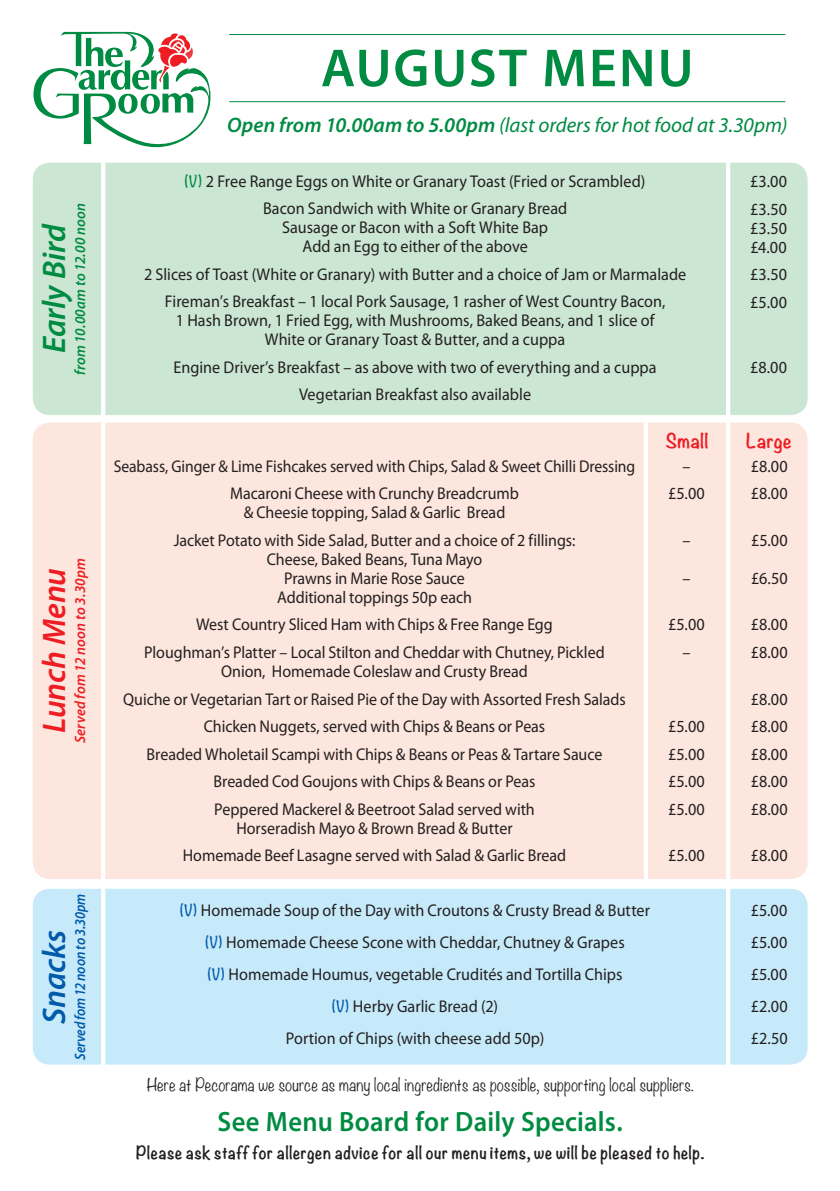
<style>
.page{position:relative;width:840px;height:1191px;background:#fff}
.page>*{position:absolute;margin:0;border:0;box-sizing:border-box;transform-origin:0 0}
.t1{font:600 54px "Myriad Pro";letter-spacing:.035em;color:#008b43}
.t2{font:italic 600 32.6px "Myriad Pro";letter-spacing:-.005em;color:#ee1d23}
.t3{font:italic 600 32.6px "Myriad Pro";color:#008b43}
.t4{font:italic 600 32.6px "Myriad Pro";letter-spacing:-.005em;color:#015aaa}
.t5{font:600 28px "Myriad Pro";letter-spacing:.01em;color:#008b43;scale:.95 1}
.t6{font:italic 21px "Myriad Pro";letter-spacing:-.005em;color:#008b43}
.t7{font:700 18px "Noteworthy";letter-spacing:.015em;color:#ee1d23}
.MAIN_TEXT_SMALLER{font:17px/19px "Myriad Pro";color:#231f20;text-align:center;scale:.95 1}
.MAIN_TEXT_SMALLER-2{font:17px/19px "Myriad Pro";color:#231f20;text-align:center;scale:.94 1}
.MAIN_TEXT_SMALLER-3{font:17px "Myriad Pro";color:#231f20;scale:.92 1}
.MAIN_TEXT_SMALLER-4{font:300 16px "Noteworthy";letter-spacing:.01em;color:#231f20;scale:.95 1}
.t8{font:700 16px "Noteworthy";letter-spacing:.035em;color:#231f20;scale:.95 1}
.t9{font:italic 600 15px "Myriad Pro";letter-spacing:.015em;color:#ee1d23;scale:.96 1}
.t10{font:italic 600 15px "Myriad Pro";letter-spacing:-.005em;color:#015aaa;scale:.9 1}
.t11{font:italic 600 15px "Myriad Pro";letter-spacing:.015em;color:#008b43;scale:.96 1}
.s1{font-weight:600}
.s2{font-family:"Noteworthy";font-weight:700;font-size:14px;color:#008b43}
.s3{font-family:"Noteworthy";font-weight:700;font-size:14px;color:#015aaa}
</style>
<div class="page">
<div style="left:33px;top:163px;width:774px;height:252px;background:#cbe6d3;border-radius:17px"></div>
<div style="left:33px;top:422px;width:774px;height:457px;background:#fce6dd;border-radius:17px"></div>
<div style="left:33px;top:888px;width:774px;height:176px;background:#c6eafa;border-radius:17px"></div>
<hr style="left:101px;top:151px;width:4px;height:950px;background:#fff">
<svg style="left:725px;top:162px;width:4px;height:903px;fill:#fff"></svg>
<svg style="left:643px;top:422px;width:4px;height:457px;fill:#fff"></svg>
<svg style="left:33px;top:31px;width:178px;height:117px"></svg>
<hr style="left:229px;top:34px;width:555px;height:1px;background:#008b43">
<hr style="left:229px;top:101px;width:555px;height:1px;background:#008b43">
<p class="t11" style="left:71px;top:375px;width:181px;rotate:-90deg">from 10.00am to 12.00 noon</p>
<p class="t3" style="left:34px;top:353px;width:131px;rotate:-90deg">Early Bird</p>
<p class="t2" style="left:34px;top:733px;width:167px;rotate:-90deg">Lunch Menu</p>
<p class="t9" style="left:71px;top:743px;width:195px;rotate:-90deg">Served fom 12 noon to 3.30pm</p>
<p class="t4" style="left:34px;top:1023px;width:96px;rotate:-90deg">Snacks</p>
<p class="t10" style="left:71px;top:1060px;width:186px;rotate:-90deg">Served fom 12 noon to 3.30pm</p>
<p class="t1" style="left:321px;top:34px;width:374px">AUGUST MENU</p>
<p class="t6" style="left:227px;top:112px;width:561px"><span class="s1">Open from 10.00am to 5.00pm</span> (last orders for hot food at 3.30pm)</p>
<p class="MAIN_TEXT_SMALLER" style="left:185px;top:171px;width:486px"><span class="s2">(V)</span> 2 Free Range Eggs on White or Granary Toast (Fried or Scrambled)</p>
<p class="MAIN_TEXT_SMALLER" style="left:263px;top:199px;width:321px">Bacon Sandwich with White or Granary Bread<br>Sausage or Bacon with a Soft White Bap<br>Add an Egg to either of the above</p>
<p class="MAIN_TEXT_SMALLER" style="left:144px;top:264px;width:572px">2 Slices of Toast (White or Granary) with Butter and a choice of Jam or Marmalade</p>
<p class="MAIN_TEXT_SMALLER" style="left:165px;top:292px;width:528px">Fireman’s Breakfast – 1 local Pork Sausage, 1 rasher of West Country Bacon,<br>1 Hash Brown, 1 Fried Egg, with Mushrooms, Baked Beans, and 1 slice of<br>White or Granary Toast &amp; Butter, and a cuppa</p>
<p class="MAIN_TEXT_SMALLER" style="left:173px;top:357px;width:510px">Engine Driver’s Breakfast – as above with two of everything and a cuppa</p>
<p class="MAIN_TEXT_SMALLER" style="left:299px;top:385px;width:245px">Vegetarian Breakfast also available</p>
<p class="MAIN_TEXT_SMALLER" style="left:749px;top:172px;width:40px">£3.00</p>
<p class="MAIN_TEXT_SMALLER" style="left:749px;top:199px;width:40px;text-align:justify">£3.50 £3.50 £4.00</p>
<p class="MAIN_TEXT_SMALLER" style="left:749px;top:265px;width:40px">£3.50</p>
<p class="MAIN_TEXT_SMALLER" style="left:749px;top:292px;width:40px">£5.00</p>
<p class="MAIN_TEXT_SMALLER" style="left:749px;top:358px;width:40px">£8.00</p>
<p class="MAIN_TEXT_SMALLER-3" style="left:114px;top:456px;width:568px">Seabass, Ginger &amp; Lime Fishcakes served with Chips, Salad &amp; Sweet Chilli Dressing</p>
<p class="MAIN_TEXT_SMALLER-2" style="left:230px;top:484px;width:308px">Macaroni Cheese with Crunchy Breadcrumb &amp; Cheesie topping, Salad &amp; Garlic Bread</p>
<p class="MAIN_TEXT_SMALLER-2" style="left:174px;top:530px;width:428px">Jacket Potato with Side Salad, Butter and a choice of 2 fillings:<br>Cheese, Baked Beans, Tuna Mayo<br>Prawns in Marie Rose Sauce<br>Additional toppings 50p each</p>
<p class="MAIN_TEXT_SMALLER-2" style="left:196px;top:615px;width:381px">West Country Sliced Ham with Chips &amp; Free Range Egg</p>
<p class="MAIN_TEXT_SMALLER-2" style="left:144px;top:642px;width:491px">Ploughman’s Platter – Local Stilton and Cheddar with Chutney, Pickled<br>Onion, Homemade Coleslaw and Crusty Bread</p>
<p class="MAIN_TEXT_SMALLER-2" style="left:123px;top:689px;width:535px">Quiche or Vegetarian Tart or Raised Pie of the Day with Assorted Fresh Salads</p>
<p class="MAIN_TEXT_SMALLER-2" style="left:204px;top:716px;width:364px">Chicken Nuggets, served with Chips &amp; Beans or Peas</p>
<p class="MAIN_TEXT_SMALLER-2" style="left:146px;top:744px;width:486px">Breaded Wholetail Scampi with Chips &amp; Beans or Peas &amp; Tartare Sauce</p>
<p class="MAIN_TEXT_SMALLER-2" style="left:213px;top:771px;width:343px">Breaded Cod Goujons with Chips &amp; Beans or Peas</p>
<p class="MAIN_TEXT_SMALLER-2" style="left:214px;top:799px;width:342px">Peppered Mackerel &amp; Beetroot Salad served with<br>Horseradish Mayo &amp; Brown Bread &amp; Butter</p>
<p class="MAIN_TEXT_SMALLER-2" style="left:183px;top:845px;width:409px">Homemade Beef Lasagne served with Salad &amp; Garlic Bread</p>
<p class="MAIN_TEXT_SMALLER" style="left:180px;top:900px;width:496px"><span class="s3">(V)</span> Homemade Soup of the Day with Croutons &amp; Crusty Bread &amp; Butter</p>
<p class="MAIN_TEXT_SMALLER" style="left:205px;top:932px;width:442px"><span class="s3">(V)</span> Homemade Cheese Scone with Cheddar, Chutney &amp; Grapes</p>
<p class="MAIN_TEXT_SMALLER" style="left:208px;top:964px;width:438px"><span class="s3">(V)</span> Homemade Houmus, vegetable Crudités and Tortilla Chips</p>
<p class="MAIN_TEXT_SMALLER" style="left:332px;top:996px;width:176px"><span class="s3">(V)</span> Herby Garlic Bread (2)</p>
<p class="MAIN_TEXT_SMALLER" style="left:285px;top:1028px;width:273px">Portion of Chips (with cheese add 50p)</p>
<p class="t7" style="left:665px;top:425px;width:44px">Small</p>
<p class="t7" style="left:745px;top:425px;width:47px">Large</p>
<p class="MAIN_TEXT_SMALLER" style="left:682px;top:456px;width:10px">–</p>
<p class="MAIN_TEXT_SMALLER" style="left:667px;top:484px;width:40px">£5.00</p>
<p class="MAIN_TEXT_SMALLER" style="left:682px;top:530px;width:10px">–</p>
<p class="MAIN_TEXT_SMALLER" style="left:682px;top:568px;width:10px">–</p>
<p class="MAIN_TEXT_SMALLER" style="left:667px;top:615px;width:40px">£5.00</p>
<p class="MAIN_TEXT_SMALLER" style="left:682px;top:642px;width:10px">–</p>
<p class="MAIN_TEXT_SMALLER" style="left:667px;top:716px;width:40px">£5.00</p>
<p class="MAIN_TEXT_SMALLER" style="left:667px;top:744px;width:40px">£5.00</p>
<p class="MAIN_TEXT_SMALLER" style="left:667px;top:771px;width:40px">£5.00</p>
<p class="MAIN_TEXT_SMALLER" style="left:667px;top:799px;width:40px">£5.00</p>
<p class="MAIN_TEXT_SMALLER" style="left:667px;top:845px;width:40px">£5.00</p>
<p class="MAIN_TEXT_SMALLER" style="left:750px;top:456px;width:40px">£8.00</p>
<p class="MAIN_TEXT_SMALLER" style="left:750px;top:484px;width:40px">£8.00</p>
<p class="MAIN_TEXT_SMALLER" style="left:750px;top:530px;width:40px">£5.00</p>
<p class="MAIN_TEXT_SMALLER" style="left:750px;top:568px;width:40px">£6.50</p>
<p class="MAIN_TEXT_SMALLER" style="left:750px;top:615px;width:40px">£8.00</p>
<p class="MAIN_TEXT_SMALLER" style="left:750px;top:642px;width:40px">£8.00</p>
<p class="MAIN_TEXT_SMALLER" style="left:750px;top:689px;width:40px">£8.00</p>
<p class="MAIN_TEXT_SMALLER" style="left:750px;top:716px;width:40px">£8.00</p>
<p class="MAIN_TEXT_SMALLER" style="left:750px;top:744px;width:40px">£8.00</p>
<p class="MAIN_TEXT_SMALLER" style="left:750px;top:771px;width:40px">£8.00</p>
<p class="MAIN_TEXT_SMALLER" style="left:750px;top:799px;width:40px">£8.00</p>
<p class="MAIN_TEXT_SMALLER" style="left:750px;top:845px;width:40px">£8.00</p>
<p class="MAIN_TEXT_SMALLER" style="left:750px;top:901px;width:40px">£5.00</p>
<p class="MAIN_TEXT_SMALLER" style="left:750px;top:932px;width:40px">£5.00</p>
<p class="MAIN_TEXT_SMALLER" style="left:750px;top:964px;width:40px">£5.00</p>
<p class="MAIN_TEXT_SMALLER" style="left:750px;top:996px;width:40px">£2.00</p>
<p class="MAIN_TEXT_SMALLER" style="left:750px;top:1028px;width:40px">£2.50</p>
<p class="MAIN_TEXT_SMALLER-4" style="left:147px;top:1070px;width:577px">Here at Pecorama we source as many local ingredients as possible, supporting local suppliers.</p>
<p class="t5" style="left:217px;top:1103px;width:427px">See Menu Board for Daily Specials.</p>
<p class="t8" style="left:136px;top:1138px;width:599px">Please ask staff for allergen advice for all our menu items, we will be pleased to help.</p>
</div>
